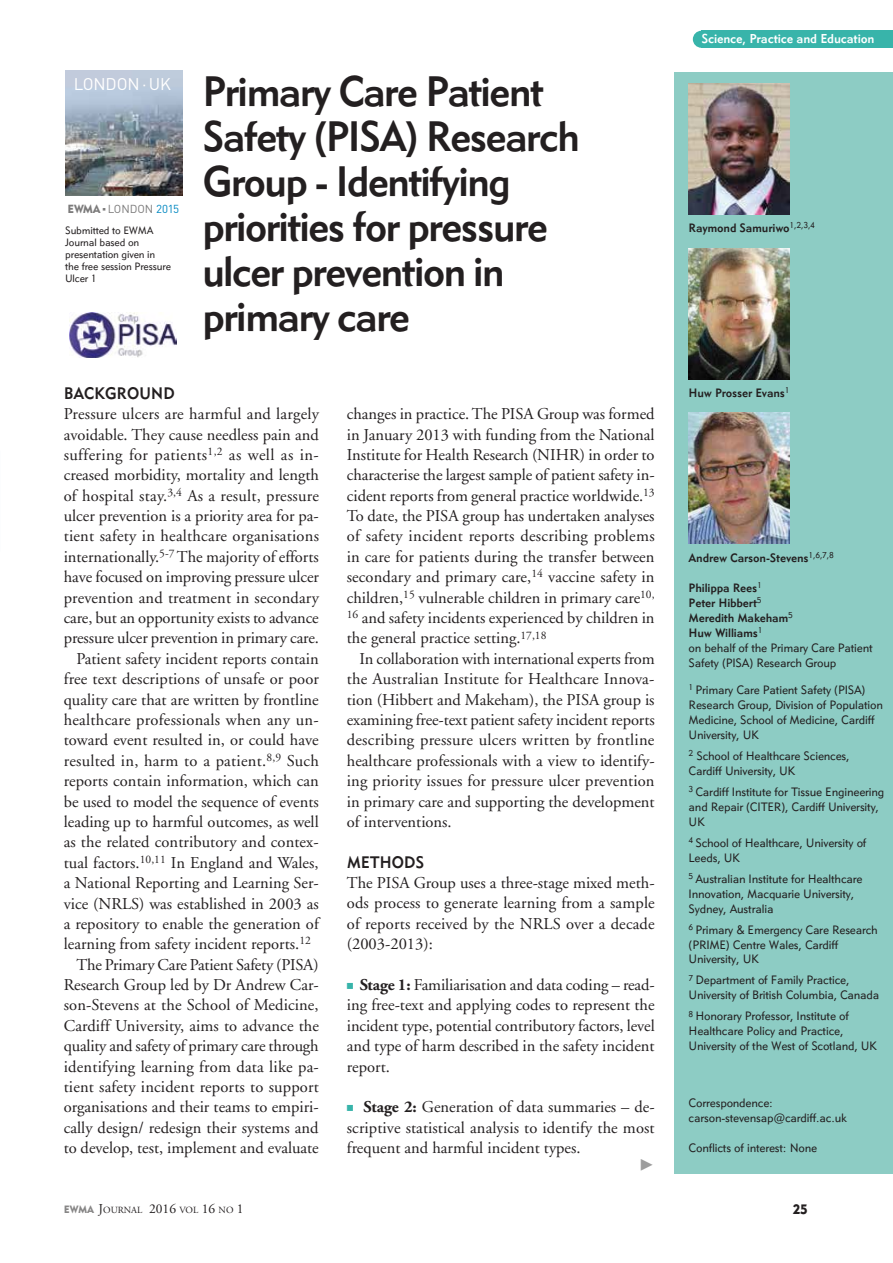
<style>
.page{position:relative;width:893px;height:1263px;background:#fff}
.page>*{position:absolute;margin:0;border:0;box-sizing:border-box;transform-origin:0 0}
.t1{font:600 42px/45px "EWMA";letter-spacing:-.035em;color:#231f20}
.t2{font:16.8px "DIN";letter-spacing:-.01em;color:#fff}
.t3{font:16.5px/20.4px "Adobe Garamond";color:#231f20;text-align:justify}
.t4{font:16.5px "Adobe Garamond";letter-spacing:.025em;color:#231f20}
.t5{font:600 16.5px "EWMA";color:#231f20}
.t6{font:900 13.5px "EWMA";color:#231f20}
.t7{font:600 12.75px "EWMA";color:#fff}
.t8{font:300 12px/15px "EWMA";color:#231f20}
.t9{font:600 12px "EWMA";color:#231f20}
.t10{font:900 11.7px "EWMA";color:#7c7b7b}
.t11{font:11.55px "DIN";color:#7c7b7b}
.t12{font:300 10.5px/12px "EWMA";color:#231f20}
.t13{font:9.45px "Adobe Garamond";color:#231f20}
.t14{font:5.1px "Universal Newswith Comm Pi";color:#7c7b7b}
.s1{color:#0388c1}
.s2{font-family:"Universal Newswith Comm Pi";font-size:12px;color:#38b4aa}
.s3{font-weight:700}
.s4{font-weight:600}
.s5{font-family:"EWMA";font-weight:900;font-size:10.5px;color:#878686}
.s6{font-size:13.5px}
</style>
<div class="page">
<div style="left:674px;top:73px;width:219px;height:1101px;background:#8dccc4"></div>
<img style="left:689px;top:84px;width:101px;height:131px">
<img style="left:689px;top:249px;width:101px;height:131px">
<img style="left:689px;top:412px;width:101px;height:131px">
<div style="left:693px;top:31px;width:17px;height:17px;background:#38b4aa;border-radius:50%"></div>
<div style="left:701px;top:31px;width:192px;height:17px;background:#38b4aa"></div>
<img style="left:65px;top:70px;width:118px;height:126px">
<img style="left:69px;top:312px;width:108px;height:46px">
<p class="t2" style="left:74px;top:73px;width:99px">LONDON · UK</p>
<p class="t10" style="left:67px;top:205px;width:34px">EWMA</p>
<p class="t14" style="left:103px;top:208px;width:4px">-</p>
<p class="t11" style="left:108px;top:202px;width:73px">LONDON <span class="s1">2015</span></p>
<p class="t12" style="left:65px;top:225px;width:107px">Submitted to EWMA<br>Journal based on presentation given in the free session Pressure<br>Ulcer 1</p>
<h1 class="t1" style="left:202px;top:74px;width:379px">Primary Care Patient<br>Safety (PISA) Research<br>Group - Identifying priorities for pressure ulcer prevention in primary care</h1>
<p class="t5" style="left:64px;top:387px;width:112px">BACKGROUND</p>
<p class="t3" style="left:64px;top:405px;width:257px">Pressure ulcers are harmful and largely</p>
<p class="t3" style="left:64px;top:426px;width:257px">avoidable. They cause needless pain and</p>
<p class="t4" style="left:64px;top:448px;width:257px">suffering for patients<sup>1,2</sup> as well as in-</p>
<p class="t3" style="left:64px;top:466px;width:257px">creased morbidity, mortality and length</p>
<p class="t3" style="left:64px;top:487px;width:257px">of hospital stay.<sup>3,4</sup> As a result, pressure</p>
<p class="t3" style="left:64px;top:507px;width:257px">ulcer prevention is a priority area for pa-</p>
<p class="t3" style="left:64px;top:528px;width:257px">tient safety in healthcare organisations</p>
<p class="t3" style="left:64px;top:548px;width:257px">internationally.<sup>5-7</sup> The majority of efforts</p>
<p class="t3" style="left:64px;top:568px;width:257px">have focused on improving pressure ulcer</p>
<p class="t3" style="left:64px;top:589px;width:257px">prevention and treatment in secondary</p>
<p class="t3" style="left:64px;top:609px;width:256px">care, but an opportunity exists to advance</p>
<p class="t3" style="left:64px;top:630px;width:257px">pressure ulcer prevention in primary care.</p>
<p class="t3" style="left:76px;top:650px;width:244px">Patient safety incident reports contain</p>
<p class="t3" style="left:64px;top:670px;width:257px">free text descriptions of unsafe or poor</p>
<p class="t3" style="left:64px;top:691px;width:257px">quality care that are written by frontline</p>
<p class="t3" style="left:64px;top:711px;width:256px">healthcare professionals when any un-</p>
<p class="t3" style="left:64px;top:731px;width:256px">toward event resulted in, or could have</p>
<p class="t3" style="left:64px;top:752px;width:257px">resulted in, harm to a patient.<sup>8,9</sup> Such</p>
<p class="t3" style="left:64px;top:772px;width:257px">reports contain information, which can</p>
<p class="t3" style="left:64px;top:793px;width:256px">be used to model the sequence of events</p>
<p class="t3" style="left:64px;top:813px;width:256px">leading up to harmful outcomes, as well</p>
<p class="t3" style="left:64px;top:833px;width:256px">as the related contributory and contex-</p>
<p class="t3" style="left:64px;top:854px;width:256px">tual factors.<sup>10,11</sup> In England and Wales,</p>
<p class="t3" style="left:64px;top:874px;width:257px">a National Reporting and Learning Ser-</p>
<p class="t3" style="left:64px;top:895px;width:257px">vice (NRLS) was established in 2003 as</p>
<p class="t3" style="left:64px;top:915px;width:256px">a repository to enable the generation of</p>
<p class="t3" style="left:64px;top:935px;width:249px">learning from safety incident reports.<sup>12</sup></p>
<p class="t3" style="left:77px;top:956px;width:244px">The Primary Care Patient Safety (PISA)</p>
<p class="t3" style="left:64px;top:976px;width:257px">Research Group led by Dr Andrew Car-</p>
<p class="t3" style="left:64px;top:997px;width:256px">son-Stevens at the School of Medicine,</p>
<p class="t3" style="left:64px;top:1017px;width:257px">Cardiff University, aims to advance the</p>
<p class="t3" style="left:64px;top:1037px;width:256px">quality and safety of primary care through</p>
<p class="t3" style="left:64px;top:1058px;width:257px">identifying learning from data like pa-</p>
<p class="t3" style="left:64px;top:1078px;width:257px">tient safety incident reports to support</p>
<p class="t3" style="left:64px;top:1099px;width:257px">organisations and their teams to empiri-</p>
<p class="t3" style="left:64px;top:1119px;width:256px">cally design/ redesign their systems and</p>
<p class="t3" style="left:64px;top:1139px;width:257px">to develop, test, implement and evaluate</p>
<p class="t3" style="left:347px;top:405px;width:309px">changes in practice. The PISA Group was formed in January 2013 with funding from the National Institute for Health Research (NIHR) in order to characterise the largest sample of patient safety in&shy;cident reports from general practice worldwide.<sup>13<br></sup>To date, the PISA group has undertaken analyses of safety incident reports describing problems in care for patients during the transfer between secondary and primary care,<sup>14</sup> vaccine safety in children,<sup>15</sup> vulnerable children in primary care<sup>10, 16</sup> and safety incidents experienced by children in the general practice setting.<sup>17,18</sup></p>
<p class="t3" style="left:347px;top:650px;width:309px;text-indent:13px">In collaboration with international experts from the Australian Institute for Healthcare Innova&shy;tion (Hibbert and Makeham), the PISA group is examining free-text patient safety incident reports describing pressure ulcers written by frontline healthcare professionals with a view to identify&shy;ing priority issues for pressure ulcer prevention in primary care and supporting the development of interventions.</p>
<p class="t5" style="left:347px;top:856px;width:79px">METHODS</p>
<p class="t3" style="left:347px;top:874px;width:309px">The PISA Group uses a three-stage mixed meth&shy;ods process to generate learning from a sample of reports received by the NRLS over a decade (2003-2013):</p>
<p class="t3" style="left:347px;top:976px;width:309px"><span class="s2">-</span> <span class="s3">Stage 1:</span> Familiarisation and data coding – read&shy;ing free-text and applying codes to represent the incident type, potential contributory factors, level and type of harm described in the safety incident report.</p>
<p class="t3" style="left:347px;top:1099px;width:309px"><span class="s2">-</span> <span class="s3">Stage 2:</span> Generation of data summaries – de&shy;scriptive statistical analysis to identify the most frequent and harmful incident types.</p>
<p class="t7" style="left:701px;top:34px;width:174px">Science, Practice and Education</p>
<p class="t9" style="left:689px;top:223px;width:128px">Raymond Samuriwo<sup>1,2,3,4</sup></p>
<p class="t9" style="left:689px;top:388px;width:102px">Huw Prosser Evans<sup>1</sup></p>
<p class="t9" style="left:689px;top:553px;width:147px">Andrew Carson-Stevens<sup>1,6,7,8</sup></p>
<p class="t8" style="left:689px;top:581px;width:185px"><span class="s4">Philippa Rees</span><sup>1<br></sup><span class="s4">Peter Hibbert</span><sup>5<br></sup><span class="s4">Meredith Makeham</span><sup>5<br></sup><span class="s4">Huw Williams</span><sup>1<br></sup>on behalf of the Primary Care Patient<br>Safety (PISA) Research Group</p>
<p class="t8" style="left:689px;top:683px;width:196px"><sup>1</sup> Primary Care Patient Safety (PISA)<br>Research Group, Division of Population<br>Medicine, School of Medicine, Cardiff<br>University, UK</p>
<p class="t8" style="left:689px;top:749px;width:162px"><sup>2</sup> School of Healthcare Sciences,<br>Cardiff University, UK</p>
<p class="t8" style="left:689px;top:785px;width:197px"><sup>3</sup> Cardiff Institute for Tissue Engineering and Repair (CITER), Cardiff University,<br>UK</p>
<p class="t8" style="left:689px;top:836px;width:179px"><sup>4</sup> School of Healthcare, University of<br>Leeds, UK</p>
<p class="t8" style="left:689px;top:872px;width:175px"><sup>5</sup> Australian Institute for Healthcare<br>Innovation, Macquarie University,<br>Sydney, Australia</p>
<p class="t8" style="left:689px;top:923px;width:191px"><sup>6</sup> Primary &amp; Emergency Care Research (PRIME) Centre Wales, Cardiff<br>University, UK</p>
<p class="t8" style="left:689px;top:974px;width:192px"><sup>7</sup> Department of Family Practice,<br>University of British Columbia, Canada</p>
<p class="t8" style="left:689px;top:1010px;width:190px"><sup>8</sup> Honorary Professor, Institute of<br>Healthcare Policy and Practice,<br>University of the West of Scotland, UK</p>
<p class="t8" style="left:689px;top:1097px;width:159px">Correspondence: carson-stevensap@cardiff.ac.uk</p>
<p class="t8" style="left:689px;top:1142px;width:130px">Conflicts of interest: None</p>
<p class="t13" style="left:64px;top:1207px;width:181px"><span class="s5">EWMA</span> <span class="s6">J</span>OURNAL <span class="s6">2016</span> VOL <span class="s6">16</span> NO <span class="s6">1</span></p>
<p class="t6" style="left:793px;top:1204px;width:17px">25</p>
</div>
